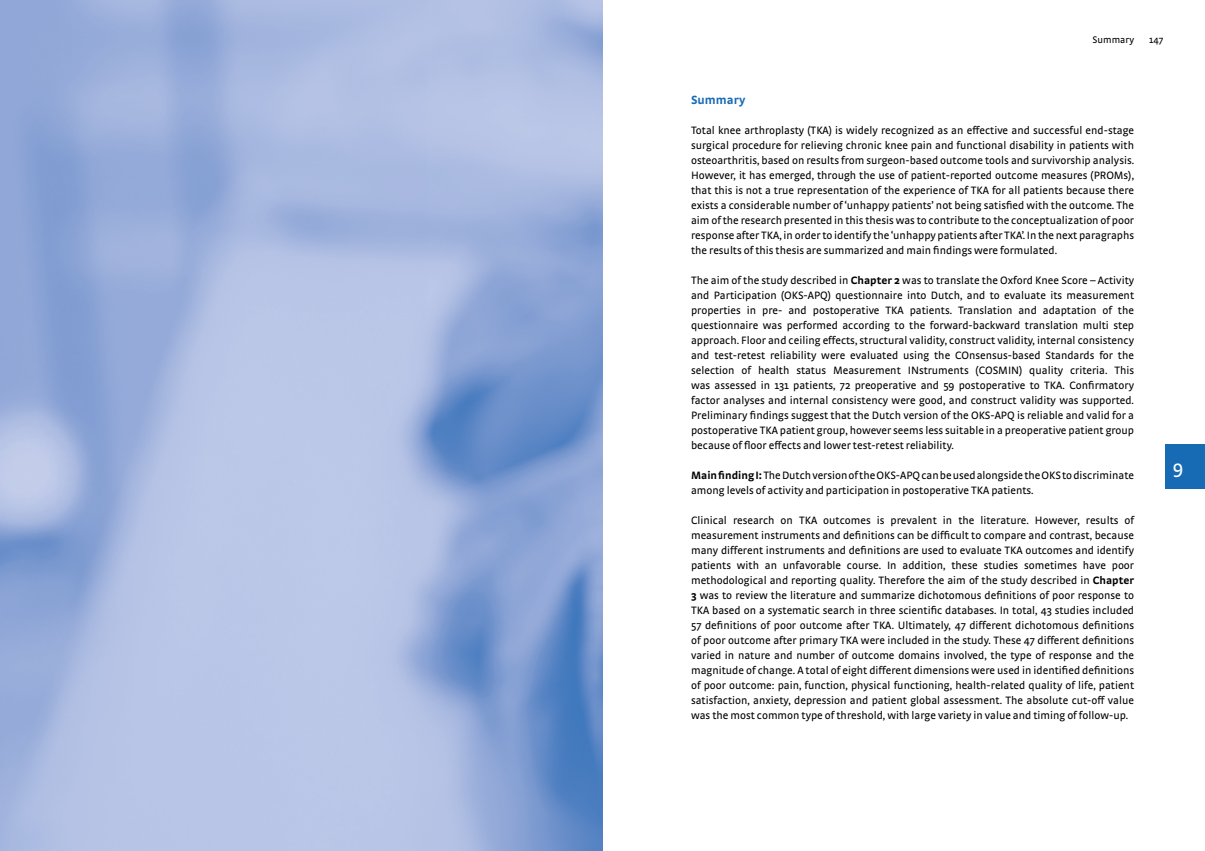
<style>
.page{position:relative;width:1205px;height:851px;background:#fff}
.page>*{position:absolute;margin:0;border:0;box-sizing:border-box;transform-origin:0 0}
.t1{font:20px "Strada OT";color:#fff}
.t2{font:700 12.5px "Strada OT";color:#176bb4}
.t3{font:11.25px/15px "Strada OT";color:#000;text-align:justify}
.t4{font:10px "Strada OT";color:#000}
.s1{font-weight:700}
</style>
<div class="page">
<img style="left:0;top:0;width:602px;height:850px">
<div style="left:1165px;top:444px;width:40px;height:44px;background:#176bb4"></div>
<p class="t4" style="left:1092px;top:34px;width:43px">Summary</p>
<p class="t4" style="left:1149px;top:34px;width:16px">147</p>
<p class="t2" style="left:691px;top:92px;width:56px">Summary</p>
<p class="t3" style="left:691px;top:122px;width:444px">Total knee arthroplasty (TKA) is widely recognized as an effective and successful end-stage surgical procedure for relieving chronic knee pain and functional disability in patients with osteoarthritis, based on results from surgeon-based outcome tools and survivorship analysis.<br>However, it has emerged, through the use of patient-reported outcome measures (PROMs), that this is not a true representation of the experience of TKA for all patients because there exists a considerable number of ‘unhappy patients’ not being satisfied with the outcome. The aim of the research presented in this thesis was to contribute to the conceptualization of poor response after TKA, in order to identify the ‘unhappy patients after TKA’. In the next paragraphs the results of this thesis are summarized and main findings were formulated.</p>
<p class="t3" style="left:691px;top:272px;width:444px">The aim of the study described in <span class="s1">Chapter 2</span> was to translate the Oxford Knee Score – Activity and Participation (OKS-APQ) questionnaire into Dutch, and to evaluate its measurement properties in pre- and postoperative TKA patients. Translation and adaptation of the questionnaire was performed according to the forward-backward translation multi step approach. Floor and ceiling effects, structural validity, construct validity, internal consistency and test-retest reliability were evaluated using the COnsensus-based Standards for the selection of health status Measurement INstruments (COSMIN) quality criteria. This was assessed in 131 patients, 72 preoperative and 59 postoperative to TKA. Confirmatory factor analyses and internal consistency were good, and construct validity was supported.<br>Preliminary findings suggest that the Dutch version of the OKS-APQ is reliable and valid for a postoperative TKA patient group, however seems less suitable in a preoperative patient group because of floor effects and lower test-retest reliability.</p>
<p class="t3" style="left:691px;top:467px;width:444px"><span class="s1">Main finding I:</span> The Dutch version of the OKS-APQ can be used alongside the OKS to discriminate among levels of activity and participation in postoperative TKA patients.</p>
<p class="t3" style="left:691px;top:512px;width:444px">Clinical research on TKA outcomes is prevalent in the literature. However, results of measurement instruments and definitions can be difficult to compare and contrast, because many different instruments and definitions are used to evaluate TKA outcomes and identify patients with an unfavorable course. In addition, these studies sometimes have poor methodological and reporting quality. Therefore the aim of the study described in <span class="s1">Chapter 3</span> was to review the literature and summarize dichotomous definitions of poor response to TKA based on a systematic search in three scientific databases. In total, 43 studies included 57 definitions of poor outcome after TKA. Ultimately, 47 different dichotomous definitions of poor outcome after primary TKA were included in the study. These 47 different definitions varied in nature and number of outcome domains involved, the type of response and the magnitude of change. A total of eight different dimensions were used in identified definitions of poor outcome: pain, function, physical functioning, health-related quality of life, patient satisfaction, anxiety, depression and patient global assessment. The absolute cut-off value was the most common type of threshold, with large variety in value and timing of follow-up.</p>
<h1 class="t1" style="left:1172px;top:456px;width:12px">9</h1>
</div>
